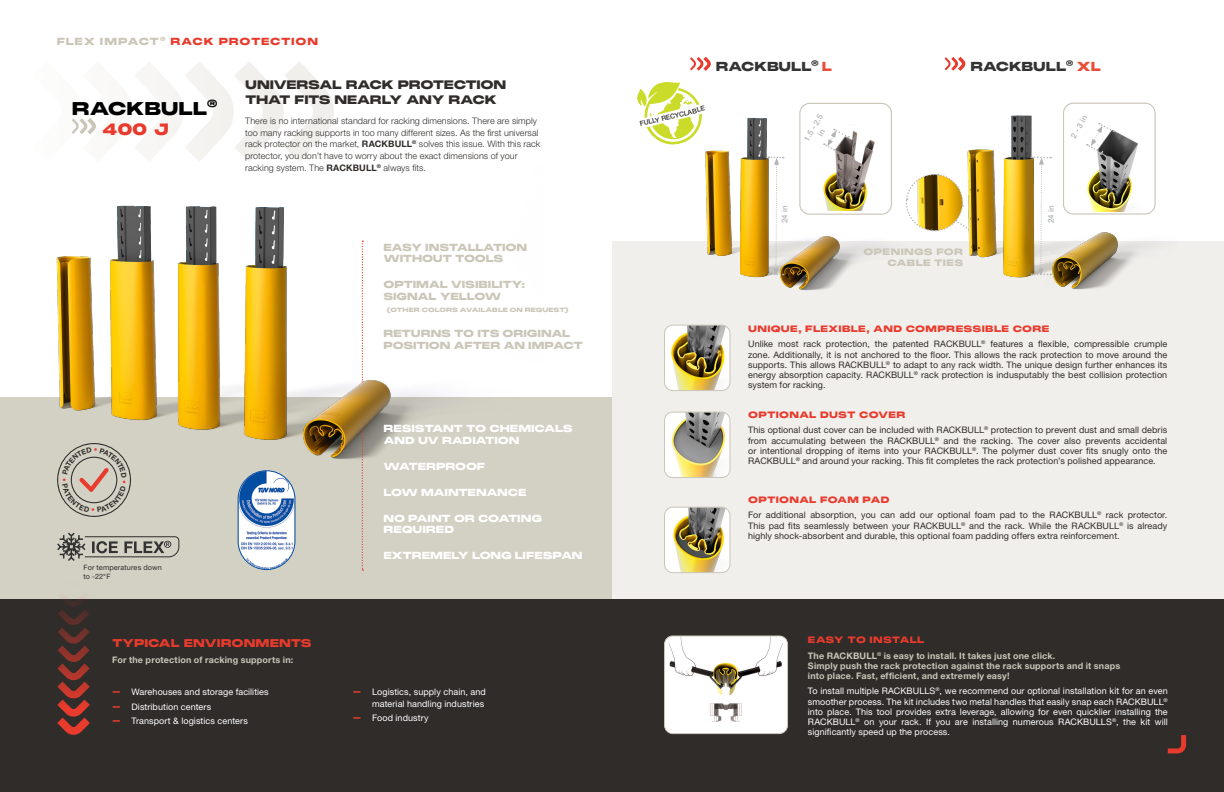
<style>
.page{position:relative;width:1224px;height:792px;background:#fff}
.page>*{position:absolute;margin:0;border:0;box-sizing:border-box;transform-origin:0 0}
.t1{font:900 18px "PP Monument Extended";letter-spacing:-.015em;color:#000}
.t2{font:900 16px "PP Monument Extended";color:#e83b2d}
.t3{font:900 12.7px "PP Monument Extended";letter-spacing:-.015em;color:#333334}
.t4{font:900 12px/14.4px "PP Monument Extended";letter-spacing:-.045em;color:#2f2c2a}
.t5{font:900 11px "PP Monument Extended";letter-spacing:-.01em;color:#e83b2d}
.t6{font:900 10px/11.6px "PP Monument Extended";letter-spacing:-.025em;color:#fff}
.t7{font:900 10px/11.6px "PP Monument Extended";letter-spacing:-.03em;color:#cac6b8}
.t8{font:900 10px "PP Monument Extended";letter-spacing:.055em;color:#e83b2d}
.t9{font:9px/10.2px "Helvetica Neue LT Pro";letter-spacing:.01em;color:#2f2c2a;text-align:justify}
.t10{font:9px/10.2px "Helvetica Neue LT Pro";letter-spacing:.01em;color:#fff;text-align:right}
.t11{font:300 9px/11.9px "Helvetica Neue LT Pro";letter-spacing:.01em;color:#2f2c2a}
.t12{font:700 9px/10.2px "Helvetica Neue LT Pro";letter-spacing:.02em;color:#cac6b8}
.t13{font:900 9px "PP Monument Extended";letter-spacing:.015em;color:#e83b2d}
.t14{font:900 9px/11px "PP Monument Extended";letter-spacing:.03em;color:#cac6b8;text-align:right}
.t15{font:500 8px/9.1px "Helvetica Neue LT Pro";color:#b1b4b6;text-align:center}
.t16{font:7.3px/8.7px "Helvetica Neue LT Pro";letter-spacing:.015em;color:#2f2c2a}
.t17{font:700 7.1px "Helvetica Neue LT Pro";color:#e83b2d}
.t18{font:500 6.8px "Helvetica Neue LT Pro";color:#2f2c2a}
.t19{font:900 6px "PP Monument Extended";letter-spacing:-.005em;color:#cac6b8}
.s1{color:#cac6b8}
.s2{font-weight:700}
.s3{font-family:"PP Monument Extended";font-weight:900;color:#e83b2d}
.s4{color:#e94d36}
</style>
<div class="page">
<div style="left:0;top:397px;width:612px;height:226px;background:#d3d0c4"></div>
<svg style="left:72px;top:62px;width:262px;height:95px"></svg>
<div style="left:0;top:599px;width:612px;height:193px;background:#2f2c2a"></div>
<div style="left:612px;top:241px;width:612px;height:538px;background:#f1efec"></div>
<img style="left:238px;top:491px;width:56px;height:79px">
<div style="left:238px;top:471px;width:57px;height:99px;border:1px solid #034ea2;border-radius:28px"></div>
<svg style="left:362px;top:491px;width:1px;height:80px"></svg>
<img style="left:665px;top:412px;width:65px;height:65px">
<div style="left:664px;top:412px;width:66px;height:66px;border:1px solid #cac6b8;border-radius:8px"></div>
<img style="left:665px;top:325px;width:65px;height:65px">
<div style="left:664px;top:325px;width:66px;height:66px;border:1px solid #cac6b8;border-radius:8px"></div>
<img style="left:665px;top:507px;width:65px;height:65px">
<div style="left:664px;top:507px;width:66px;height:66px;border:1px solid #cac6b8;border-radius:8px"></div>
<svg style="left:637px;top:82px;width:43px;height:63px"></svg>
<div style="left:612px;top:599px;width:612px;height:193px;background:#2f2c2a"></div>
<svg style="left:1167px;top:735px;width:20px;height:19px"></svg>
<img style="left:56px;top:157px;width:383px;height:334px">
<img style="left:740px;top:102px;width:152px;height:189px">
<img style="left:672px;top:86px;width:68px;height:170px">
<div style="left:800px;top:103px;width:91px;height:111px;background:#fff;border-radius:10px"></div>
<div style="left:799px;top:103px;width:93px;height:112px;border:1px solid #cac6b8;border-radius:10px"></div>
<img style="left:823px;top:131px;width:52px;height:80px">
<svg style="left:823px;top:128px;width:26px;height:22px"></svg>
<img style="left:1003px;top:102px;width:151px;height:188px">
<div style="left:1063px;top:103px;width:93px;height:112px;border:1px solid #cac6b8;border-radius:10px"></div>
<svg style="left:1086px;top:122px;width:28px;height:29px"></svg>
<img style="left:967px;top:149px;width:36px;height:109px">
<svg style="left:905px;top:173px;width:70px;height:61px"></svg>
<svg style="left:690px;top:56px;width:21px;height:15px"></svg>
<svg style="left:944px;top:56px;width:22px;height:15px"></svg>
<svg style="left:768px;top:156px;width:27px;height:120px"></svg>
<svg style="left:1031px;top:156px;width:20px;height:120px"></svg>
<div style="left:665px;top:636px;width:123px;height:98px;background:#fff;border-radius:8px"></div>
<img style="left:665px;top:636px;width:122px;height:60px">
<div style="left:664px;top:636px;width:124px;height:98px;border:1px solid #cac6b8;border-radius:8px"></div>
<img style="left:710px;top:703px;width:32px;height:19px">
<svg style="left:56px;top:443px;width:124px;height:292px"></svg>
<p class="t8" style="left:57px;top:35px;width:263px"><span class="s1">FLEX IMPACT</span><sup>®</sup> RACK PROTECTION</p>
<h1 class="t1" style="left:72px;top:96px;width:148px">RACKBULL<sup>®</sup></h1>
<h2 class="t2" style="left:102px;top:117px;width:68px">400 J</h2>
<h3 class="t4" style="left:245px;top:77px;width:263px">UNIVERSAL RACK PROTECTION<br>THAT FITS NEARLY ANY RACK</h3>
<p class="t11" style="left:245px;top:114px;width:297px">There is no international standard for racking dimensions. There are simply too many racking supports in too many different sizes. As the first universal rack protector on the market, <span class="s2">RACKBULL</span><sup>®</sup> solves this issue. With this rack protector, you don’t have to worry about the exact dimensions of your racking system. The <span class="s2">RACKBULL</span><sup>®</sup> always fits.</p>
<p class="t7" style="left:383px;top:241px;width:145px">EASY INSTALLATION<br>WITHOUT TOOLS</p>
<p class="t7" style="left:383px;top:279px;width:143px">OPTIMAL VISIBILITY:<br>SIGNAL YELLOW</p>
<p class="t19" style="left:387px;top:305px;width:183px">(OTHER COLORS AVAILABLE ON REQUEST)</p>
<p class="t7" style="left:383px;top:328px;width:201px">RETURNS TO ITS ORIGINAL<br>POSITION AFTER AN IMPACT</p>
<p class="t17" style="left:69px;top:478px;width:5px;rotate:90deg">•</p>
<p class="t16" style="left:84px;top:563px;width:80px">For temperatures down to -22°F</p>
<p class="t6" style="left:383px;top:423px;width:191px">RESISTANT TO CHEMICALS<br>AND UV RADIATION</p>
<p class="t6" style="left:383px;top:460px;width:104px">WATERPROOF</p>
<p class="t6" style="left:383px;top:486px;width:145px">LOW MAINTENANCE</p>
<p class="t6" style="left:383px;top:512px;width:160px">NO PAINT OR COATING<br>REQUIRED</p>
<p class="t6" style="left:383px;top:549px;width:201px">EXTREMELY LONG LIFESPAN</p>
<p class="t5" style="left:112px;top:635px;width:201px">TYPICAL ENVIRONMENTS</p>
<p class="t12" style="left:112px;top:655px;width:183px">For the protection of racking supports in:</p>
<p class="t10" style="left:112px;top:687px;width:158px"><span class="s3">-</span> Warehouses and storage facilities</p>
<p class="t10" style="left:112px;top:701px;width:101px"><span class="s3">-</span> Distribution centers</p>
<p class="t10" style="left:112px;top:716px;width:137px"><span class="s3">-</span> Transport &amp; logistics centers</p>
<p class="t10" style="left:353px;top:686px;width:135px;line-height:11.9px"><span class="s3">-</span> Logistics, supply chain, and material handling industries</p>
<p class="t10" style="left:353px;top:713px;width:77px"><span class="s3">-</span> Food industry</p>
<h3 class="t3" style="left:716px;top:57px;width:118px">RACKBULL<sup>®</sup> <span class="s4">L</span></h3>
<h3 class="t3" style="left:970px;top:57px;width:132px">RACKBULL<sup>®</sup> <span class="s4">XL</span></h3>
<p class="t18" style="left:639px;top:120px;width:68px;rotate:-14deg">FULLY RECYCLABLE</p>
<p class="t15" style="left:802px;top:138px;width:31px;rotate:-60deg">1.5 - 2.5 in</p>
<p class="t15" style="left:1069px;top:135px;width:27px;rotate:-60deg">2 - 3 in</p>
<p class="t15" style="left:780px;top:223px;width:19px;rotate:-90deg">24 in</p>
<p class="t15" style="left:1046px;top:223px;width:19px;rotate:-90deg">24 in</p>
<p class="t14" style="left:864px;top:246px;width:101px">OPENINGS FOR<br>CABLE TIES</p>
<p class="t13" style="left:748px;top:323px;width:303px">UNIQUE, FLEXIBLE, AND COMPRESSIBLE CORE</p>
<p class="t9" style="left:748px;top:339px;width:421px">Unlike most rack protection, the patented RACKBULL<sup>®</sup> features a flexible, compressible crumple zone. Additionally, it is not anchored to the floor. This allows the rack protection to move around the supports. This allows RACKBULL<sup>®</sup> to adapt to any rack width. The unique design further enhances its energy absorption capacity. RACKBULL<sup>®</sup> rack protection is indusputably the best collision protection system for racking.</p>
<p class="t13" style="left:748px;top:409px;width:159px">OPTIONAL DUST COVER</p>
<p class="t9" style="left:748px;top:425px;width:421px">This optional dust cover can be included with RACKBULL<sup>®</sup> protection to prevent dust and small debris from accumulating between the RACKBULL<sup>®</sup> and the racking. The cover also prevents accidental or intentional dropping of items into your RACKBULL<sup>®</sup>. The polymer dust cover fits snugly onto the RACKBULL<sup>®</sup> and around your racking. This fit completes the rack protection’s polished appearance.</p>
<p class="t13" style="left:748px;top:493px;width:143px">OPTIONAL FOAM PAD</p>
<p class="t9" style="left:748px;top:510px;width:421px">For additional absorption, you can add our optional foam pad to the RACKBULL<sup>®</sup> rack protector.<br>This pad fits seamlessly between your RACKBULL<sup>®</sup> and the rack. While the RACKBULL<sup>®</sup> is already highly shock-absorbent and durable, this optional foam padding offers extra reinforcement.</p>
<p class="t13" style="left:808px;top:634px;width:118px">EASY TO INSTALL</p>
<p class="t12" style="left:808px;top:650px;width:314px">The RACKBULL<sup>®</sup> is easy to install. It takes just one click.<br>Simply push the rack protection against the rack supports and it snaps into place. Fast, efficient, and extremely easy!</p>
<p class="t10" style="left:808px;top:686px;width:361px;text-align:justify">To install multiple RACKBULLS<sup>®</sup>, we recommend our optional installation kit for an even smoother process. The kit includes two metal handles that easily snap each RACKBULL<sup>® </sup>into place. This tool provides extra leverage, allowing for even quicklier installing the RACKBULL<sup>®</sup> on your rack. If you are installing numerous RACKBULLS<sup>®</sup>, the kit will significantly speed up the process.</p>
</div>
